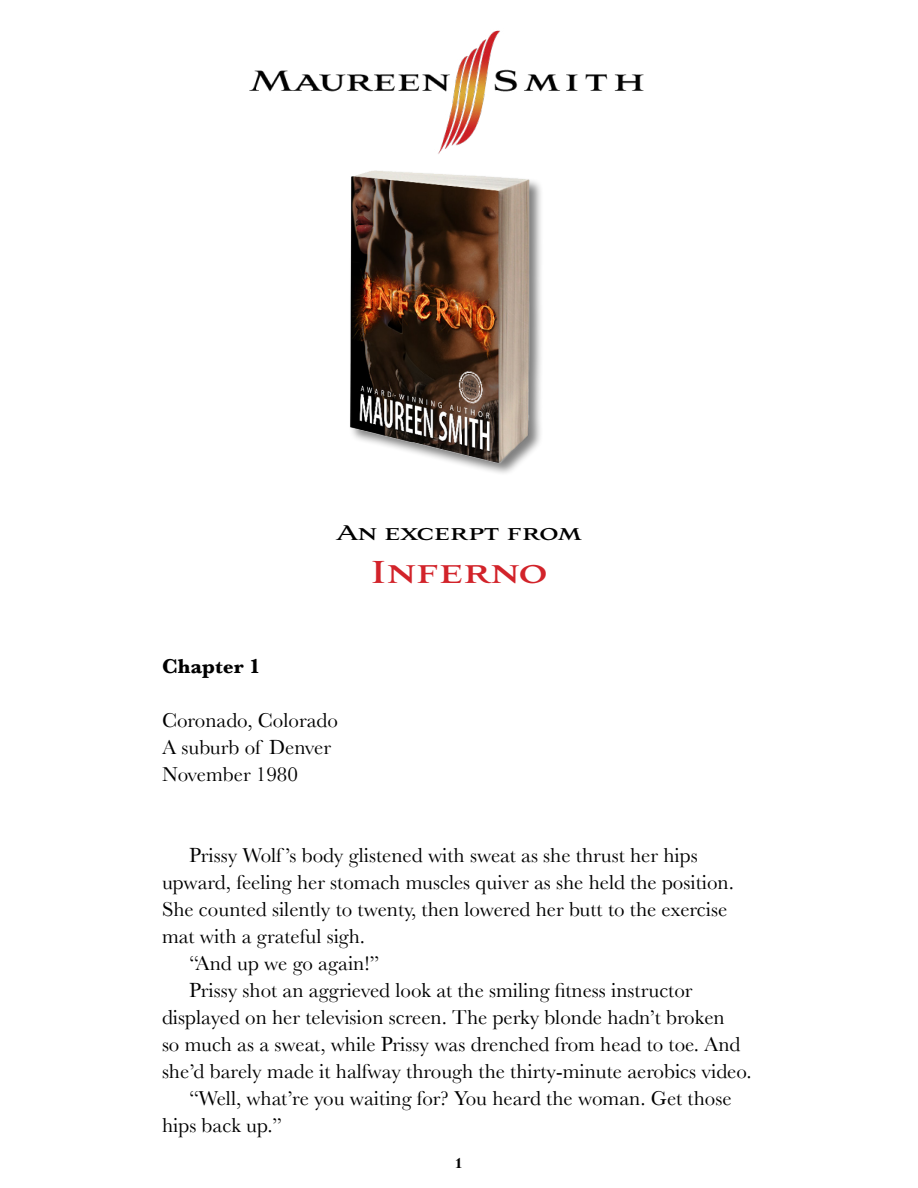
<style>
.page{position:relative;width:918px;height:1188px;background:#fff}
.page>*{position:absolute;margin:0;border:0;box-sizing:border-box;transform-origin:0 0}
.t1{font:700 39.6px "Aviano";color:#d2232a;scale:.91 1}
.t2{font:700 26.4px "Aviano";letter-spacing:-.005em;color:#000;scale:.91 1}
.t3{font:21px/27px "Baskerville";color:#000}
.t4{font:700 21px "Baskerville";color:#000}
.t5{font:700 18px "Aviano";color:#000}
</style>
<div class="page">
<img style="left:350px;top:170px;width:191px;height:303px">
<img style="left:249px;top:30px;width:395px;height:124px">
<p class="t2" style="left:336px;top:518px;width:272px">An excerpt from</p>
<h1 class="t1" style="left:370px;top:550px;width:196px">Inferno</h1>
<p class="t4" style="left:162px;top:654px;width:100px">Chapter 1</p>
<p class="t3" style="left:162px;top:706px;width:177px">Coronado, Colorado<br>A suburb of Denver<br>November 1980</p>
<p class="t3" style="left:189px;top:841px;width:510px">Prissy Wolf ’s body glistened with sweat as she thrust her hips</p>
<p class="t3" style="left:162px;top:868px;width:573px">upward, feeling her stomach muscles quiver as she held the position.</p>
<p class="t3" style="left:162px;top:895px;width:567px">She counted silently to twenty, then lowered her butt to the exercise</p>
<p class="t3" style="left:162px;top:922px;width:205px">mat with a grateful sigh.</p>
<p class="t3" style="left:189px;top:949px;width:192px">“And up we go again!”</p>
<p class="t3" style="left:189px;top:976px;width:505px">Prissy shot an aggrieved look at the smiling fitness instructor</p>
<p class="t3" style="left:162px;top:1003px;width:564px">displayed on her television screen. The perky blonde hadn’t broken</p>
<p class="t3" style="left:162px;top:1030px;width:580px">so much as a sweat, while Prissy was drenched from head to toe. And</p>
<p class="t3" style="left:162px;top:1058px;width:591px">she’d barely made it halfway through the thirty-minute aerobics video.</p>
<p class="t3" style="left:189px;top:1085px;width:544px">“Well, what’re you waiting for? You heard the woman. Get those</p>
<p class="t3" style="left:162px;top:1112px;width:122px">hips back up.”</p>
<p class="t5" style="left:454px;top:1153px;width:11px">1</p>
</div>
